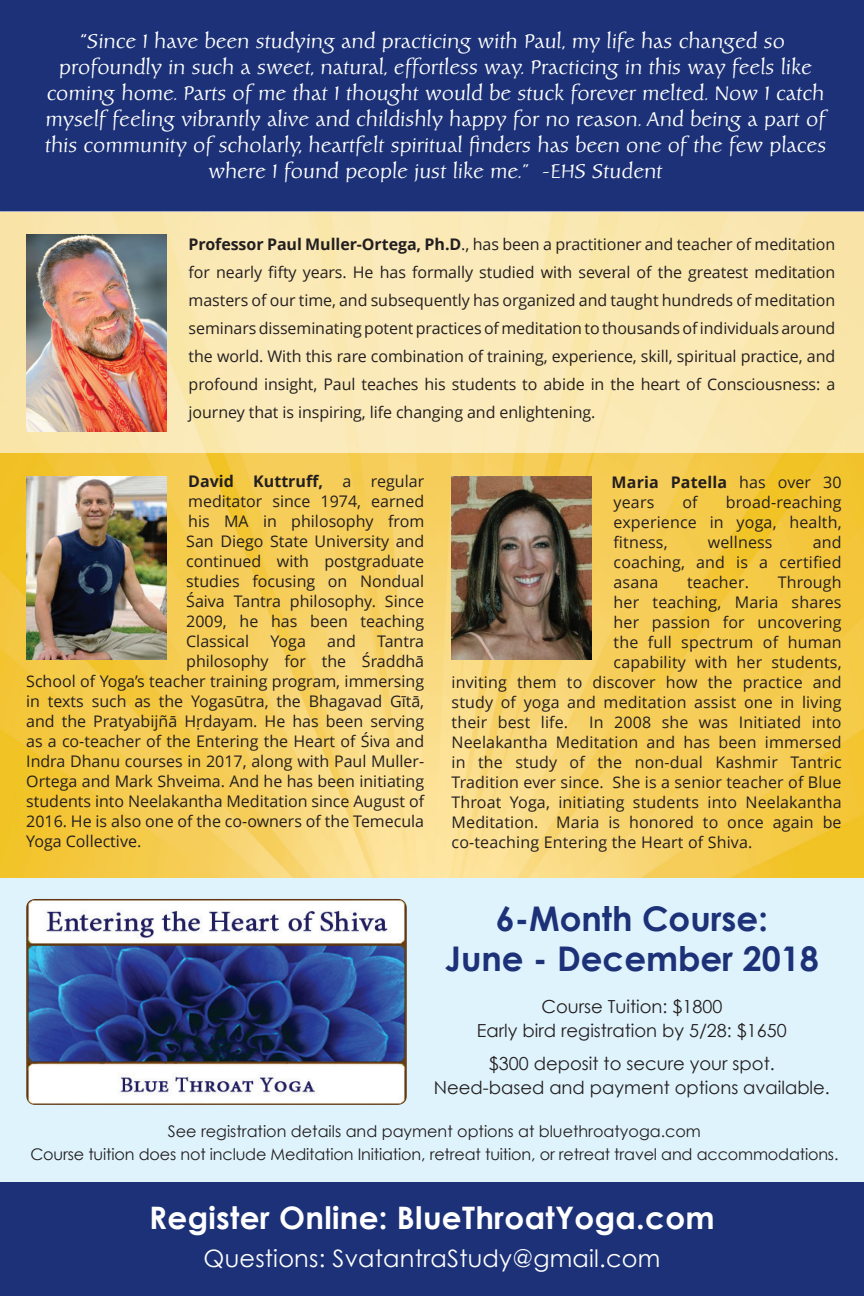
<style>
.page{position:relative;width:864px;height:1296px;background:#fff}
.page>*{position:absolute;margin:0;border:0;box-sizing:border-box;transform-origin:0 0}
.t1{font:700 34px/40px "Century Gothic";color:#1c3177;text-align:center}
.t2{font:700 31px "Century Gothic";letter-spacing:.01em;color:#fff}
.t3{font:24px "Century Gothic";letter-spacing:.01em;color:#fff}
.t4{font:20px/26px "Carolina LT";color:#fff;text-align:center}
.t5{font:18px/24px "Century Gothic";color:#231f20;text-align:center}
.t6{font:16px/20px "Open Sanskrit";color:#231f20;text-align:justify}
.t7{font:16px "Century Gothic";letter-spacing:-.01em;color:#231f20}
.s1{font-weight:700}
</style>
<div class="page">
<div style="left:0;top:878px;width:864px;height:417px;background:#dff3fc"></div>
<img style="left:0;top:453px;width:864px;height:425px">
<div style="left:0;top:0;width:864px;height:211px;background:#1c3177"></div>
<div style="left:0;top:1182px;width:864px;height:114px;background:#1c3177"></div>
<div style="left:0;top:211px;width:864px;height:242px;background:linear-gradient(to right,#f9e6b2,#fae9b3)"></div>
<img style="left:26px;top:234px;width:141px;height:197px">
<img style="left:451px;top:476px;width:141px;height:184px">
<img style="left:26px;top:476px;width:141px;height:184px">
<img style="left:26px;top:899px;width:381px;height:206px">
<p class="t4" style="left:45px;top:29px;width:783px">“Since I have been studying and practicing with Paul, my life has changed so profoundly in such a sweet, natural, effortless way. Practicing in this way feels like coming home. Parts of me that I thought would be stuck forever melted. Now I catch myself feeling vibrantly alive and childishly happy for no reason. And being a part of this community of scholarly, heartfelt spiritual finders has been one of the few places where I found people just like me.” -EHS Student</p>
<p class="t6" style="left:189px;top:230px;width:648px;line-height:28px"><span class="s1">Professor Paul Muller-Ortega, Ph.D</span>., has been a practitioner and teacher of meditation for nearly fifty years. He has formally studied with several of the greatest meditation masters of our time, and subsequently has organized and taught hundreds of meditation seminars disseminating potent practices of meditation to thousands of individuals around the world. With this rare combination of training, experience, skill, spiritual practice, and profound insight, Paul teaches his students to abide in the heart of Consciousness: a journey that is inspiring, life changing and enlightening.</p>
<p class="t6" style="left:186px;top:471px;width:240px"><span class="s1">David Kuttruff,</span> a regular meditator since 1974, earned his MA in philosophy from San Diego State University and continued with postgraduate studies focusing on Nondual Śaiva Tantra philosophy. Since 2009, he has been teaching Classical</p>
<p class="t6" style="left:270px;top:631px;width:37px">Yoga</p>
<p class="t6" style="left:327px;top:631px;width:30px">and</p>
<p class="t6" style="left:377px;top:631px;width:49px">Tantra</p>
<p class="t6" style="left:186px;top:651px;width:240px">philosophy for the Śraddhā</p>
<p class="t6" style="left:26px;top:671px;width:400px">School of Yoga’s teacher training program, immersing</p>
<p class="t6" style="left:26px;top:691px;width:399px">in texts such as the Yogasūtra, the Bhagavad Gītā,</p>
<p class="t6" style="left:26px;top:711px;width:400px">and the Pratyabijñā Hṛdayam. He has been serving</p>
<p class="t6" style="left:26px;top:731px;width:400px">as a co-teacher of the Entering the Heart of Śiva and</p>
<p class="t6" style="left:26px;top:751px;width:400px">Indra Dhanu courses in 2017, along with Paul Muller-</p>
<p class="t6" style="left:26px;top:771px;width:400px">Ortega and Mark Shveima. And he has been initiating</p>
<p class="t6" style="left:26px;top:791px;width:400px">students into Neelakantha Meditation since August of</p>
<p class="t6" style="left:26px;top:811px;width:400px">2016. He is also one of the co-owners of the Temecula</p>
<p class="t6" style="left:26px;top:831px;width:117px">Yoga Collective.</p>
<p class="t6" style="left:612px;top:472px;width:232px"><span class="s1">Maria Patella</span> has over 30 years</p>
<p class="t6" style="left:682px;top:492px;width:17px">of</p>
<p class="t6" style="left:614px;top:492px;width:230px;text-indent:112px">broad-reaching experience in yoga, health, fitness,</p>
<p class="t6" style="left:614px;top:532px;width:230px;text-indent:199px">and coaching, and is a certified asana</p>
<p class="t6" style="left:708px;top:532px;width:66px">wellness</p>
<p class="t6" style="left:687px;top:572px;width:63px">teacher.</p>
<p class="t6" style="left:778px;top:572px;width:65px">Through</p>
<p class="t6" style="left:614px;top:592px;width:230px">her teaching, Maria shares</p>
<p class="t6" style="left:614px;top:612px;width:230px">her passion for uncovering</p>
<p class="t6" style="left:614px;top:632px;width:230px">the full spectrum of human</p>
<p class="t6" style="left:614px;top:652px;width:230px">capability with her students,</p>
<p class="t6" style="left:452px;top:672px;width:392px">inviting them to discover how the practice and</p>
<p class="t6" style="left:452px;top:692px;width:392px">study of yoga and meditation assist one in living</p>
<p class="t6" style="left:452px;top:712px;width:118px">their best life.</p>
<p class="t6" style="left:452px;top:712px;width:392px;text-indent:138px">In 2008 she was Initiated into Neelakantha Meditation and has been immersed in the study of the non-dual Kashmir Tantric Tradition ever since. She is a senior teacher of Blue Throat Yoga, initiating students into Neelakantha Meditation. Maria is honored to once again be co-teaching Entering the Heart of Shiva.</p>
<p class="t1" style="left:445px;top:897px;width:376px">6-Month Course:<br>June - December 2018</p>
<p class="t5" style="left:477px;top:994px;width:311px">Course Tuition: $1800<br>Early bird registration by 5/28: $1650</p>
<p class="t5" style="left:434px;top:1051px;width:398px">$300 deposit to secure your spot.<br>Need-based and payment options available.</p>
<p class="t7" style="left:168px;top:1120px;width:535px">See registration details and payment options at bluethroatyoga.com</p>
<p class="t7" style="left:30px;top:1143px;width:810px">Course tuition does not include Meditation Initiation, retreat tuition, or retreat travel and accommodations.</p>
<p class="t2" style="left:149px;top:1195px;width:567px">Register Online: BlueThroatYoga.com</p>
<p class="t3" style="left:204px;top:1242px;width:458px">Questions: SvatantraStudy@gmail.com</p>
</div>
